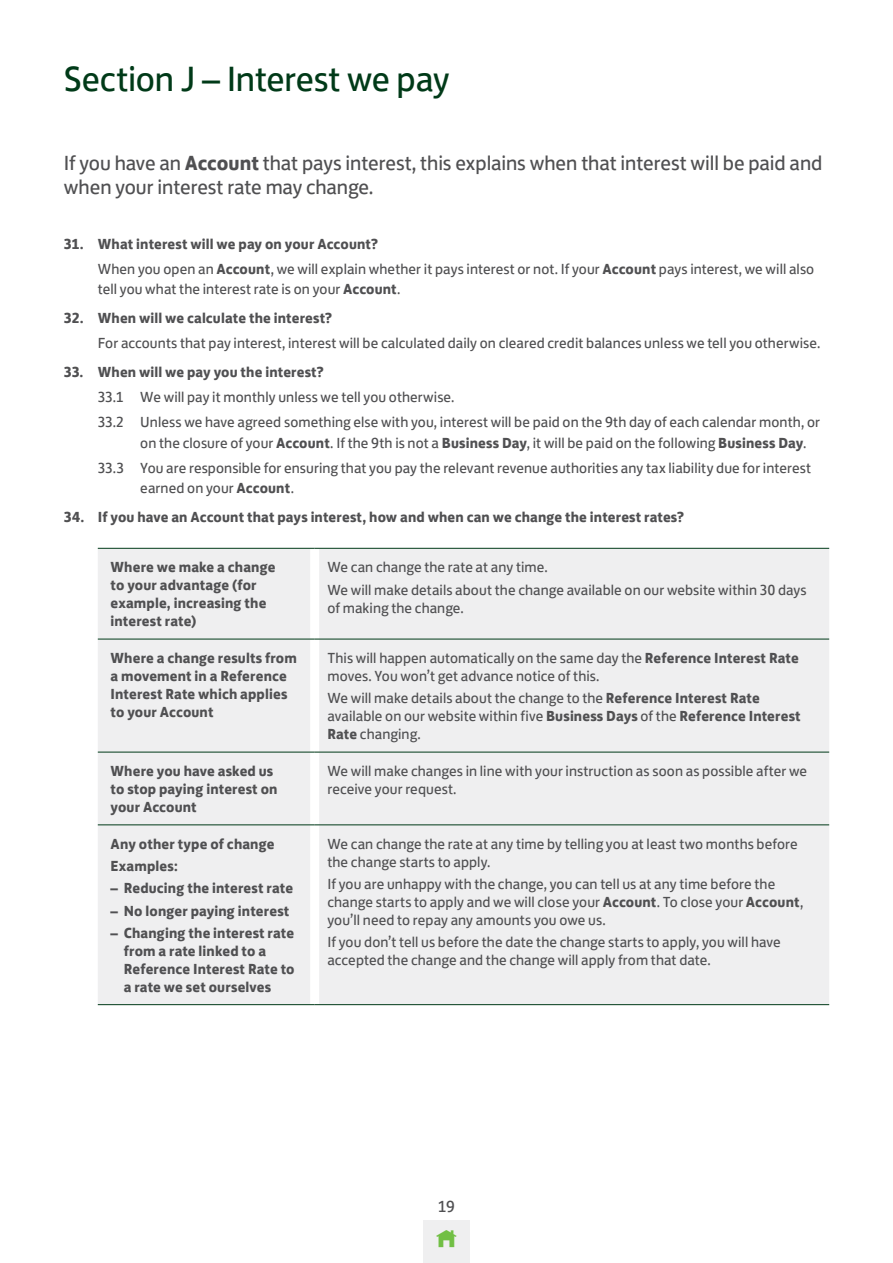
<style>
.page{position:relative;width:893px;height:1263px;background:#fff}
.page>*{position:absolute;margin:0;border:0;box-sizing:border-box;transform-origin:0 0}
.Header__Secondary{font:36px "Lloyds Bank Jack";letter-spacing:-.005em;color:#003a18}
.Intro{font:21px/24px "Lloyds Bank Jack";letter-spacing:-.005em;color:#505052}
.t1{font:16.5px "Lloyds Bank Jack";color:#505052}
.Body_Table{font:15px/18px "Lloyds Bank Jack";letter-spacing:.005em;color:#505052}
.Body_Table-2{font:700 15px/18px "Lloyds Bank Jack";letter-spacing:.01em;color:#505052}
.Body_Indent_L1{font:15px/20.7px "Lloyds Bank Jack";letter-spacing:.005em;color:#505052}
.s1{font-weight:700}
</style>
<div class="page">
<div style="left:98px;top:549px;width:731px;height:455px;background:#efeff0"></div>
<div style="left:310px;top:549px;width:9px;height:90px;background:#fff"></div>
<div style="left:310px;top:639px;width:9px;height:113px;background:#fff"></div>
<div style="left:310px;top:752px;width:9px;height:72px;background:#fff"></div>
<div style="left:310px;top:825px;width:9px;height:179px;background:#fff"></div>
<hr style="left:98px;top:1004px;width:217px;height:1px;background:#003a18">
<hr style="left:315px;top:1004px;width:514px;height:1px;background:#003a18">
<hr style="left:98px;top:639px;width:217px;height:1px;background:#003a18">
<hr style="left:315px;top:639px;width:514px;height:1px;background:#003a18">
<hr style="left:98px;top:752px;width:217px;height:1px;background:#003a18">
<hr style="left:315px;top:752px;width:514px;height:1px;background:#003a18">
<hr style="left:98px;top:824px;width:217px;height:1px;background:#003a18">
<hr style="left:315px;top:824px;width:514px;height:1px;background:#003a18">
<hr style="left:98px;top:548px;width:217px;height:1px;background:#003a18">
<hr style="left:315px;top:548px;width:514px;height:1px;background:#003a18">
<div style="left:423px;top:1220px;width:47px;height:43px;background:#efeff0"></div>
<p class="Header__Secondary" style="left:64px;top:50px;width:387px">Section J – Interest we pay</p>
<p class="Intro" style="left:64px;top:149px;width:760px">If you have an <span class="s1">Account</span> that pays interest, this explains when that interest will be paid and when your interest rate may change.</p>
<p class="Body_Table-2" style="left:64px;top:233px;width:316px">31. What interest will we pay on your Account?</p>
<p class="Body_Indent_L1" style="left:98px;top:257px;width:718px">When you open an <span class="s1">Account</span>, we will explain whether it pays interest or not. If your <span class="s1">Account</span> pays interest, we will also tell you what the interest rate is on your <span class="s1">Account</span>.</p>
<p class="Body_Table-2" style="left:64px;top:308px;width:270px">32. When will we calculate the interest?</p>
<p class="Body_Indent_L1" style="left:98px;top:332px;width:724px">For accounts that pay interest, interest will be calculated daily on cleared credit balances unless we tell you otherwise.</p>
<p class="Body_Table-2" style="left:64px;top:362px;width:262px">33. When will we pay you the interest?</p>
<p class="Body_Table" style="left:98px;top:387px;width:358px">33.1 We will pay it monthly unless we tell you otherwise.</p>
<p class="Body_Table" style="left:140px;top:410px;width:681px;line-height:20.7px;text-indent:-43px">33.2 Unless we have agreed something else with you, interest will be paid on the 9th day of each calendar month, or on the closure of your <span class="s1">Account</span>. If the 9th is not a <span class="s1">Business Day</span>, it will be paid on the following <span class="s1">Business Day</span>.</p>
<p class="Body_Table" style="left:140px;top:456px;width:672px;line-height:20.7px;text-indent:-43px">33.3 You are responsible for ensuring that you pay the relevant revenue authorities any tax liability due for interest earned on your <span class="s1">Account</span>.</p>
<p class="Body_Table-2" style="left:64px;top:507px;width:622px">34. If you have an Account that pays interest, how and when can we change the interest rates?</p>
<p class="Body_Table-2" style="left:111px;top:557px;width:166px">Where we make a change to your advantage (for example, increasing the interest rate)</p>
<p class="Body_Table" style="left:327px;top:557px;width:222px">We can change the rate at any time.</p>
<p class="Body_Table" style="left:327px;top:579px;width:481px">We will make details about the change available on our website within 30 days of making the change.</p>
<p class="Body_Table-2" style="left:111px;top:648px;width:188px">Where a change results from a movement in a Reference<br>Interest Rate which applies to your Account</p>
<p class="Body_Table" style="left:327px;top:648px;width:473px">This will happen automatically on the same day the <span class="s1">Reference Interest Rate </span>moves. You won’t get advance notice of this.</p>
<p class="Body_Table" style="left:327px;top:688px;width:475px">We will make details about the change to the <span class="s1">Reference Interest Rate </span>available on our website within five <span class="s1">Business Days</span> of the <span class="s1">Reference Interest<br>Rate</span> changing.</p>
<p class="Body_Table-2" style="left:111px;top:761px;width:168px">Where you have asked us to stop paying interest on your Account</p>
<p class="Body_Table" style="left:327px;top:761px;width:481px">We will make changes in line with your instruction as soon as possible after we receive your request.</p>
<p class="Body_Table-2" style="left:111px;top:834px;width:165px">Any other type of change</p>
<p class="Body_Table-2" style="left:111px;top:856px;width:69px">Examples:</p>
<p class="Body_Table-2" style="left:111px;top:878px;width:184px">– Reducing the interest rate</p>
<p class="Body_Table-2" style="left:111px;top:900px;width:180px">– No longer paying interest</p>
<p class="Body_Table-2" style="left:124px;top:923px;width:172px;text-indent:-13px">– Changing the interest rate from a rate linked to a<br>Reference Interest Rate to a rate we set ourselves</p>
<p class="Body_Table" style="left:327px;top:833px;width:472px">We can change the rate at any time by telling you at least two months before the change starts to apply.</p>
<p class="Body_Table" style="left:327px;top:874px;width:477px">If you are unhappy with the change, you can tell us at any time before the change starts to apply and we will close your <span class="s1">Account</span>. To close your <span class="s1">Account</span>, you’ll need to repay any amounts you owe us.</p>
<p class="Body_Table" style="left:327px;top:932px;width:455px">If you don’t tell us before the date the change starts to apply, you will have accepted the change and the change will apply from that date.</p>
<p class="t1" style="left:438px;top:1193px;width:18px">19</p>
</div>
